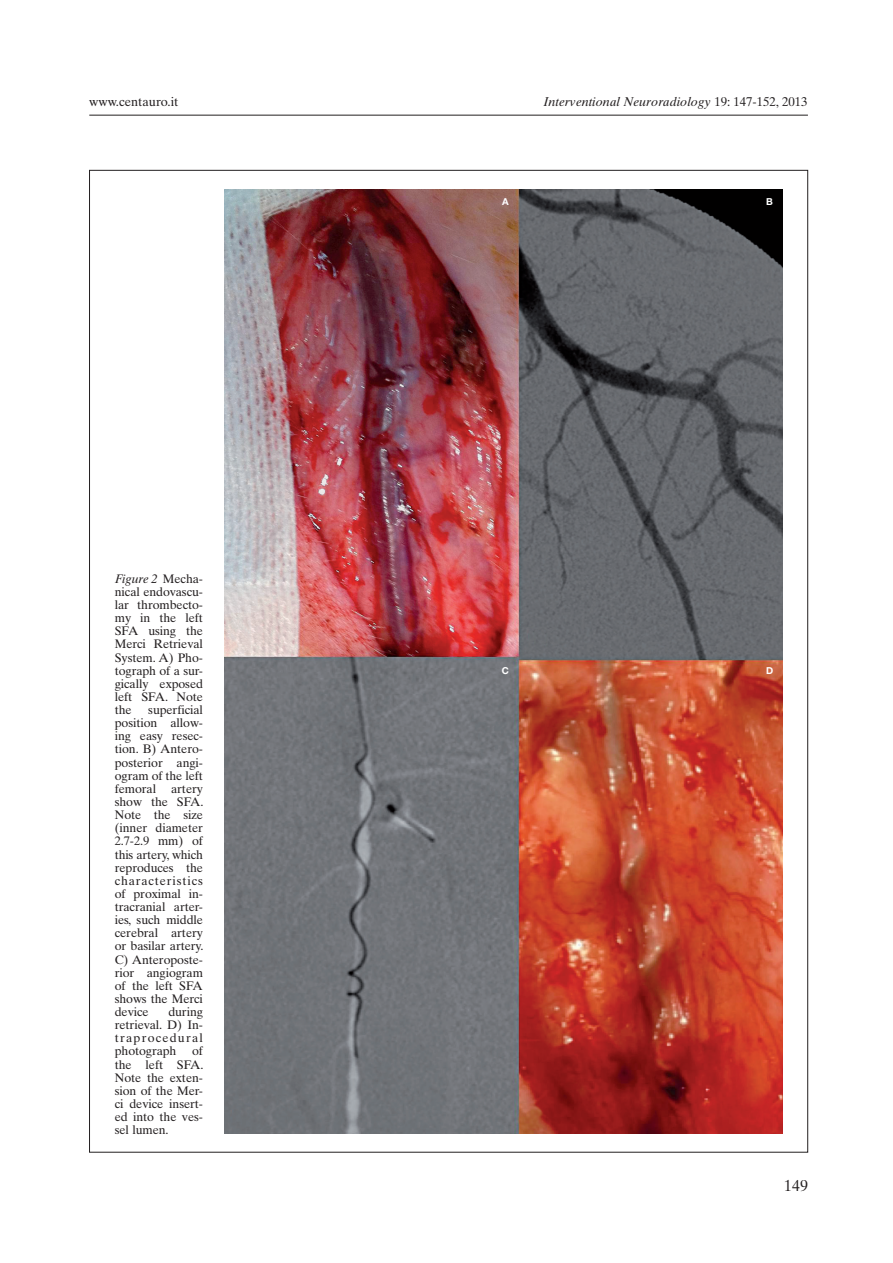
<style>
.page{position:relative;width:893px;height:1263px;background:#fff}
.page>*{position:absolute;margin:0;border:0;box-sizing:border-box;transform-origin:0 0}
.Normale{font:15.75px "Times Ten";color:#231f20}
.testine{font:italic 12.75px "Times Ten";color:#231f20}
.testine-2{font:12.75px "Times Ten";color:#231f20}
.Dida_ingl_tondo{font:12.3px/13.2px "Times Ten";letter-spacing:-.01em;color:#231f20;text-align:justify}
.Table_testo_9___18{font:700 9.6px "Helvetica Neue";color:#fff}
.s1{font-style:normal}
.s2{font-style:italic}
</style>
<div class="page">
<hr style="left:89px;top:115px;width:719px;height:1px;background:#231f20">
<img style="left:224px;top:189px;width:558px;height:945px">
<p class="testine-2" style="left:89px;top:94px;width:91px">www.centauro.it</p>
<p class="testine" style="left:543px;top:95px;width:266px">Interventional Neuroradiology <span class="s1">19: 147-152, 2013</span></p>
<p class="Dida_ingl_tondo" style="left:115px;top:572px;width:90px"><span class="s2">Figure 2</span> Mecha&shy;nical endovascu&shy;lar thrombecto&shy;my in the left SFA using the Merci Retrieval System. A) Pho&shy;tograph of a sur&shy;gically exposed left SFA. Note the</p>
<p class="Dida_ingl_tondo" style="left:115px;top:703px;width:90px;text-indent:33px">superficial position allow&shy;ing easy resec&shy;tion. B) Antero&shy;posterior angi&shy;ogram of the left femoral artery show the SFA.<br>Note the size (inner diameter 2.7-2.9 mm) of this artery, which reproduces the characteristics of proximal in&shy;tracranial arter&shy;ies, such middle cerebral artery or basilar artery.<br>C) Anteroposte&shy;rior angiogram of the left SFA shows the Merci device</p>
<p class="Dida_ingl_tondo" style="left:115px;top:1005px;width:90px;text-indent:54px">during retrieval. D) In&shy;traprocedural photograph</p>
<p class="Dida_ingl_tondo" style="left:115px;top:1044px;width:90px;text-indent:77px">of the left SFA.<br>Note the exten&shy;sion of the Mer&shy;ci device insert&shy;ed into the ves&shy;sel lumen.</p>
<p class="Table_testo_9___18" style="left:502px;top:196px;width:8px">A</p>
<p class="Table_testo_9___18" style="left:766px;top:196px;width:8px">B</p>
<p class="Table_testo_9___18" style="left:502px;top:665px;width:9px">C</p>
<p class="Table_testo_9___18" style="left:766px;top:665px;width:9px">D</p>
<p class="Normale" style="left:784px;top:1176px;width:25px">149</p>
</div>
